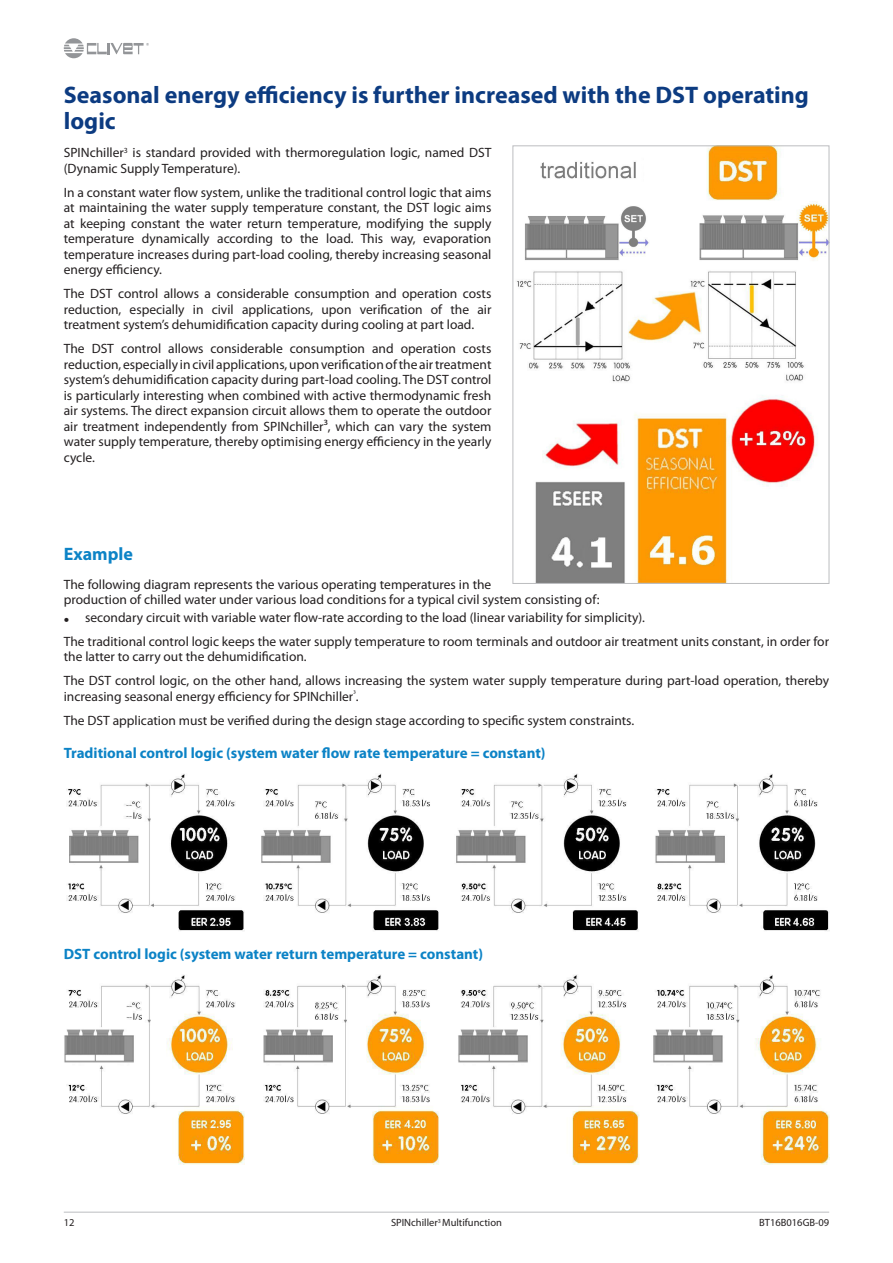
<style>
.page{position:relative;width:893px;height:1263px;background:#fff}
.page>*{position:absolute;margin:0;border:0;box-sizing:border-box;transform-origin:0 0}
.title1{font:700 24px/25.5px "Myriad Pro";color:#0c3b81}
.title2{font:700 18px "Myriad Pro";color:#0c83c6}
.title3{font:700 15px "Myriad Pro";color:#0c83c6}
.textBody1_15{font:13.5px/15.6px "Myriad Pro";color:#231f20}
.t1{font:10.5px "Myriad Pro";color:#231f20}
.s1{font-size:19.5px}
</style>
<div class="page">
<svg style="left:64px;top:38px;width:85px;height:20px"></svg>
<hr style="left:64px;top:1212px;width:765px;height:1px;background:#bcbdc0">
<img style="left:66px;top:774px;width:763px;height:157px">
<img style="left:64px;top:974px;width:765px;height:190px">
<img style="left:516px;top:148px;width:311px;height:434px">
<div style="left:513px;top:146px;width:316px;height:438px;border:1px solid #bcbdc0"></div>
<p class="title1" style="left:64px;top:81px;width:747px">Seasonal energy efficiency is further increased with the DST operating logic</p>
<p class="textBody1_15" style="left:64px;top:145px;width:429px">SPINchiller<sup>3</sup> is standard provided with thermoregulation logic, named DST (Dynamic Supply Temperature).</p>
<p class="textBody1_15" style="left:64px;top:184px;width:429px;text-align:justify">In a constant water flow system, unlike the traditional control logic that aims at maintaining the water supply temperature constant, the DST logic aims at keeping constant the water return temperature, modifying the supply temperature dynamically according to the load. This way, evaporation temperature increases during part-load cooling, thereby increasing seasonal energy efficiency.</p>
<p class="textBody1_15" style="left:64px;top:286px;width:429px;text-align:justify">The DST control allows a considerable consumption and operation costs reduction, especially in civil applications, upon verification of the air treatment system’s dehumidification capacity during cooling at part load.</p>
<p class="textBody1_15" style="left:64px;top:341px;width:429px;text-align:justify">The DST control allows considerable consumption and operation costs reduction, especially in civil applications, upon verification of the air treatment system’s dehumidification capacity during part-load cooling. The DST control is particularly interesting when combined with active thermodynamic fresh air systems. The direct expansion circuit allows them to operate the outdoor air treatment independently from SPINchiller³, which can vary the system water supply temperature, thereby optimising energy efficiency in the yearly cycle.</p>
<p class="title2" style="left:64px;top:542px;width:71px">Example</p>
<p class="textBody1_15" style="left:64px;top:576px;width:537px">The following diagram represents the various operating temperatures in the<br>production of chilled water under various load conditions for a typical civil system consisting of:</p>
<p class="textBody1_15" style="left:64px;top:609px;width:582px"><span class="s1">•</span> secondary circuit with variable water flow-rate according to the load (linear variability for simplicity).</p>
<p class="textBody1_15" style="left:64px;top:633px;width:767px">The traditional control logic keeps the water supply temperature to room terminals and outdoor air treatment units constant, in order for the latter to carry out the dehumidification.</p>
<p class="textBody1_15" style="left:64px;top:673px;width:767px">The DST control logic, on the other hand, allows increasing the system water supply temperature during part-load operation, thereby increasing seasonal energy efficiency for SPINchiller<sup>³</sup>.</p>
<p class="textBody1_15" style="left:64px;top:712px;width:571px">The DST application must be verified during the design stage according to specific system constraints.</p>
<p class="title3" style="left:64px;top:743px;width:483px">Traditional control logic (system water flow rate temperature = constant)</p>
<p class="title3" style="left:64px;top:944px;width:421px">DST control logic (system water return temperature = constant)</p>
<p class="t1" style="left:64px;top:1216px;width:12px">12</p>
<p class="t1" style="left:391px;top:1216px;width:112px">SPINchiller<sup>3</sup> Multifunction</p>
<p class="t1" style="left:759px;top:1216px;width:71px">BT16B016GB-09</p>
</div>
